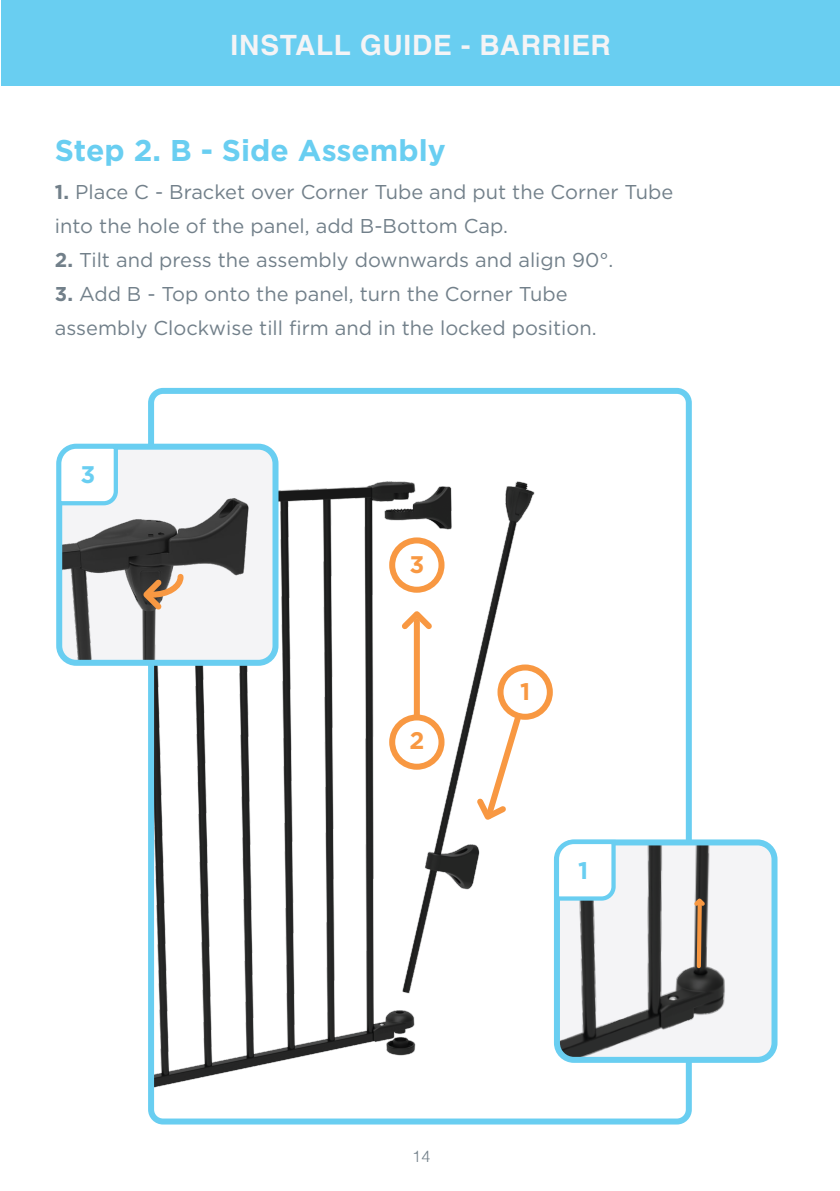
<style>
.page{position:relative;width:840px;height:1191px;background:#fff}
.page>*{position:absolute;margin:0;border:0;box-sizing:border-box;transform-origin:0 0}
.t1{font:700 30px "Gotham";color:#69cef1}
.t2{font:700 28px "Helvetica";letter-spacing:.025em;color:#f4f4f6}
.t3{font:700 24px "Gotham";color:#f89842}
.t4{font:700 24px "Gotham";color:#69cef1}
.t5{font:20px/34px "Gotham";color:#72808a}
.t6{font:300 16px "Helvetica";color:#72808a}
.s1{font-weight:700}
</style>
<div class="page">
<img style="left:155px;top:387px;width:529px;height:728px">
<div style="left:148px;top:388px;width:543px;height:736px;border:6px solid #69cef1;border-radius:12px"></div>
<img style="left:556px;top:846px;width:218px;height:211px">
<div style="left:413px;top:621px;width:6px;height:96px;background:#f89842"></div>
<svg style="left:396px;top:605px;width:41px;height:29px"></svg>
<div style="left:392px;top:717px;width:49px;height:49px;background:#fff;border-radius:50%"></div>
<div style="left:389px;top:714px;width:55px;height:55px;border:6px solid #f89842;border-radius:50%"></div>
<div style="left:392px;top:540px;width:49px;height:50px;background:#fff;border-radius:50%"></div>
<div style="left:389px;top:537px;width:55px;height:56px;border:6px solid #f89842;border-radius:50%"></div>
<div style="left:500px;top:667px;width:49px;height:50px;background:#fff;border-radius:50%"></div>
<div style="left:497px;top:664px;width:55px;height:56px;border:6px solid #f89842;border-radius:50%"></div>
<svg style="left:472px;top:709px;width:53px;height:116px"></svg>
<img style="left:63px;top:446px;width:213px;height:215px">
<div style="left:1px;top:0;width:838px;height:86px;background:#69cef1"></div>
<div style="left:56px;top:444px;width:222px;height:222px;border:6px solid #69cef1;border-radius:17px"></div>
<svg style="left:56px;top:443px;width:64px;height:64px"></svg>
<div style="left:553px;top:839px;width:224px;height:223px;border:6px solid #69cef1;border-radius:17px"></div>
<svg style="left:552px;top:837px;width:65px;height:65px"></svg>
<svg style="left:138px;top:571px;width:48px;height:44px"></svg>
<svg style="left:690px;top:894px;width:18px;height:76px"></svg>
<h2 class="t2" style="left:230px;top:28px;width:381px">INSTALL GUIDE - BARRIER</h2>
<h1 class="t1" style="left:55px;top:133px;width:392px">Step 2. B - Side Assembly</h1>
<p class="t5" style="left:55px;top:175px;width:619px"><span class="s1">1.</span> Place C - Bracket over Corner Tube and put the Corner Tube into the hole of the panel, add B-Bottom Cap.</p>
<p class="t5" style="left:55px;top:243px;width:559px"><span class="s1">2.</span> Tilt and press the assembly downwards and align 90°.</p>
<p class="t5" style="left:55px;top:277px;width:543px"><span class="s1">3.</span> Add B - Top onto the panel, turn the Corner Tube assembly Clockwise till firm and in the locked position.</p>
<p class="t4" style="left:80px;top:461px;width:16px">3</p>
<p class="t3" style="left:409px;top:551px;width:16px">3</p>
<p class="t3" style="left:409px;top:727px;width:16px">2</p>
<p class="t3" style="left:520px;top:678px;width:12px">1</p>
<p class="t4" style="left:577px;top:856px;width:12px">1</p>
<p class="t6" style="left:412px;top:1142px;width:20px">14</p>
</div>
